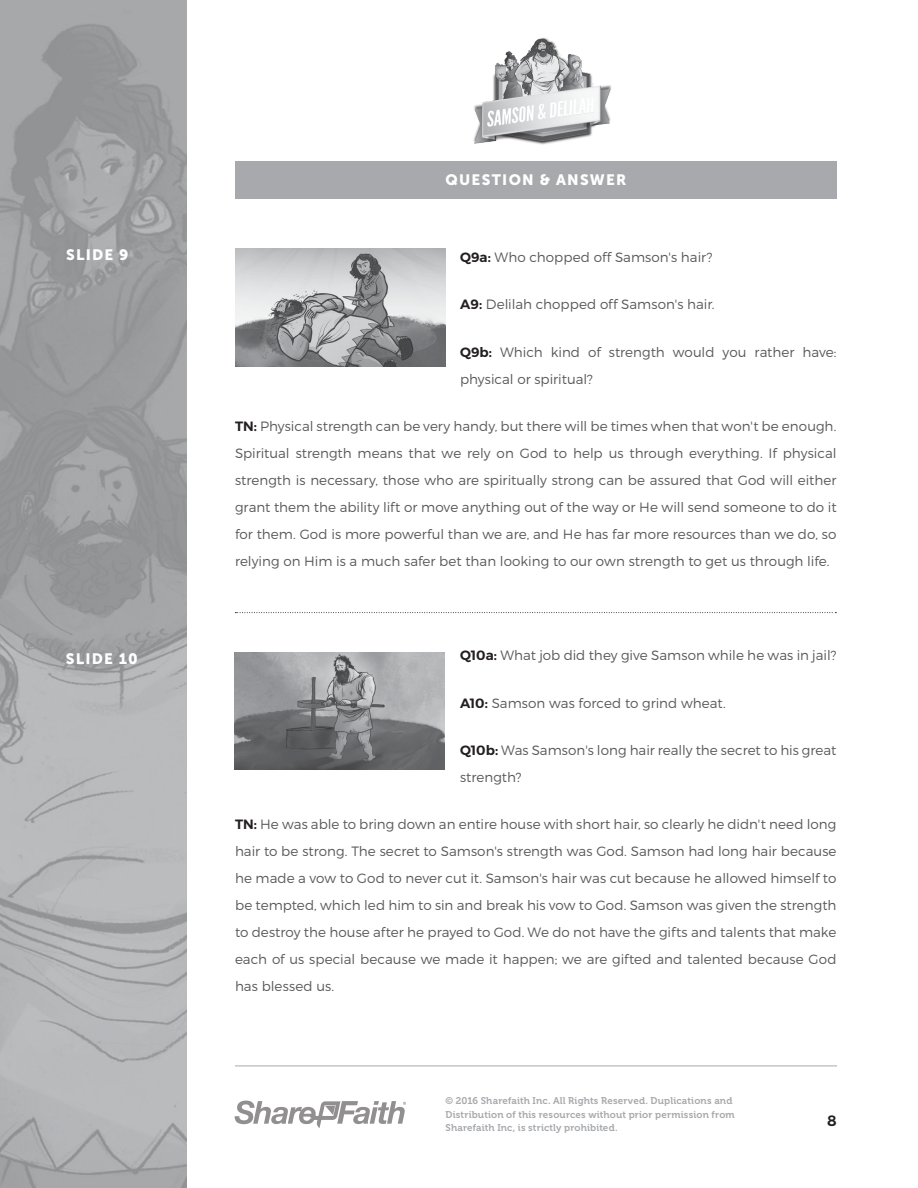
<style>
.page{position:relative;width:918px;height:1188px;background:#fff}
.page>*{position:absolute;margin:0;border:0;box-sizing:border-box;transform-origin:0 0}
.side-bar_Headings{font:15px "Museo Sans 900";letter-spacing:.085em;color:#fff}
.t1{font:600 15px "Montserrat";color:#231f20}
.Bold-First-Paragraph{font:300 13.5px/27px "Montserrat";color:#58595b}
.t2{font:9.75px/13.5px "Museo 700";letter-spacing:.015em;color:#a7a9ac}
.s1{font-weight:600;color:#231f20}
</style>
<div class="page">
<img style="left:0;top:0;width:187px;height:1188px">
<hr style="left:235px;top:1066px;width:602px;height:1px;background:#a7a9ac">
<svg style="left:235px;top:1101px;width:171px;height:27px"></svg>
<img style="left:473px;top:37px;width:139px;height:108px">
<div style="left:235px;top:161px;width:602px;height:37px;background:#a7a9ac"></div>
<svg style="left:235px;top:612px;width:601px;height:1px"></svg>
<img style="left:235px;top:249px;width:210px;height:117px">
<img style="left:235px;top:653px;width:210px;height:117px">
<p class="side-bar_Headings" style="left:66px;top:246px;width:64px">SLIDE 9</p>
<p class="side-bar_Headings" style="left:66px;top:650px;width:74px">SLIDE 10</p>
<p class="side-bar_Headings" style="left:446px;top:171px;width:182px">QUESTION &amp; ANSWER</p>
<p class="Bold-First-Paragraph" style="left:460px;top:243px;width:254px"><span class="s1">Q9a:</span> Who chopped off Samson's hair?</p>
<p class="Bold-First-Paragraph" style="left:460px;top:291px;width:256px"><span class="s1">A9:</span> Delilah chopped off Samson's hair.</p>
<p class="Bold-First-Paragraph" style="left:460px;top:338px;width:378px"><span class="s1">Q9b:</span> Which kind of strength would you rather have: physical or spiritual?</p>
<p class="Bold-First-Paragraph" style="left:235px;top:412px;width:603px;text-align:justify"><span class="s1">TN:</span> Physical strength can be very handy, but there will be times when that won't be enough.<br>Spiritual strength means that we rely on God to help us through everything. If physical strength is necessary, those who are spiritually strong can be assured that God will either grant them the ability lift or move anything out of the way or He will send someone to do it for them. God is more powerful than we are, and He has far more resources than we do, so relying on Him is a much safer bet than looking to our own strength to get us through life.</p>
<p class="Bold-First-Paragraph" style="left:460px;top:642px;width:378px"><span class="s1">Q10a:</span> What job did they give Samson while he was in jail?</p>
<p class="Bold-First-Paragraph" style="left:460px;top:689px;width:267px"><span class="s1">A10:</span> Samson was forced to grind wheat.</p>
<p class="Bold-First-Paragraph" style="left:460px;top:736px;width:378px"><span class="s1">Q10b:</span> Was Samson's long hair really the secret to his great strength?</p>
<p class="Bold-First-Paragraph" style="left:235px;top:810px;width:603px;text-align:justify"><span class="s1">TN:</span> He was able to bring down an entire house with short hair, so clearly he didn't need long hair to be strong. The secret to Samson's strength was God. Samson had long hair because he made a vow to God to never cut it. Samson's hair was cut because he allowed himself to be tempted, which led him to sin and break his vow to God. Samson was given the strength to destroy the house after he prayed to God. We do not have the gifts and talents that make each of us special because we made it happen; we are gifted and talented because God has blessed us.</p>
<p class="t2" style="left:446px;top:1094px;width:291px">© 2016 Sharefaith Inc. All Rights Reserved. Duplications and<br>Distribution of this resources without prior permission from<br>Sharefaith Inc, is strictly prohibited.</p>
<p class="t1" style="left:827px;top:1112px;width:11px">8</p>
</div>
